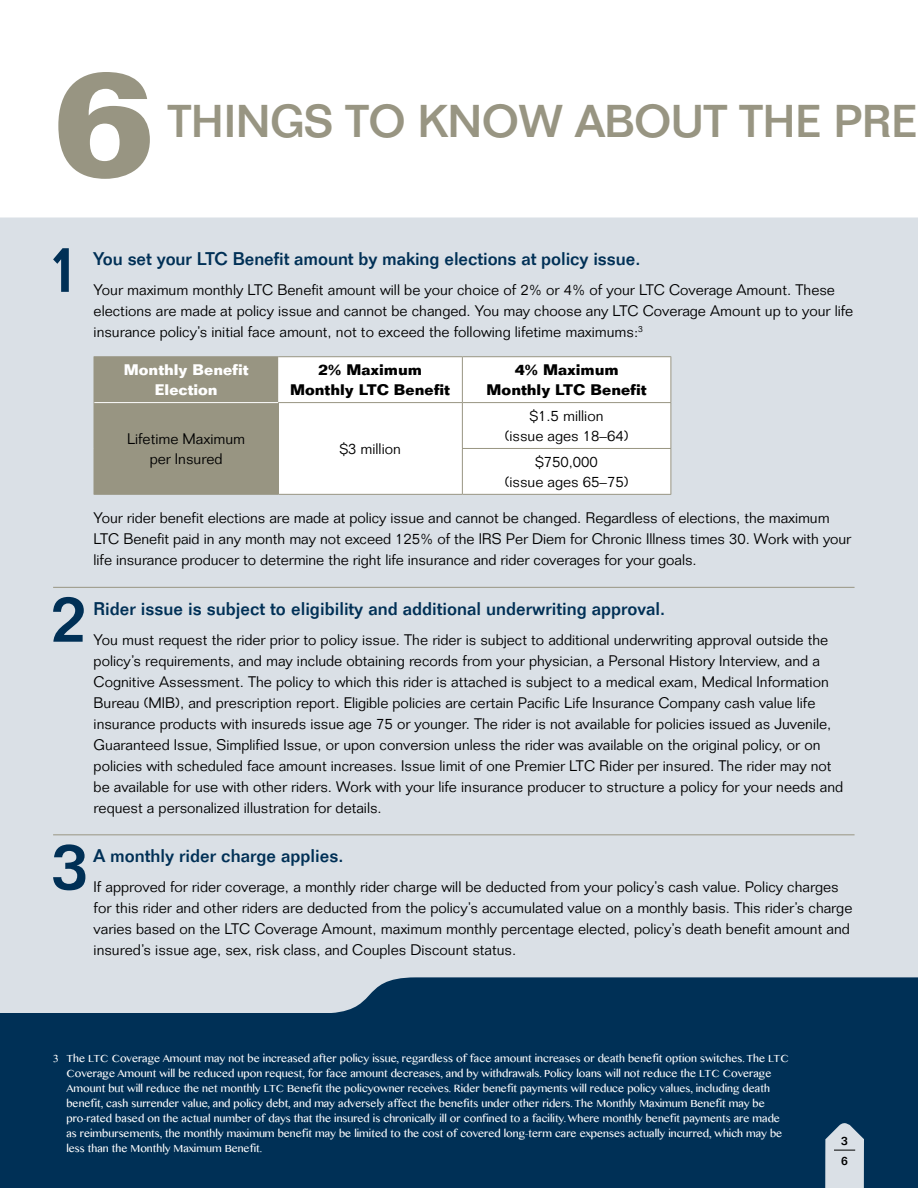
<style>
.page{position:relative;width:918px;height:1188px;background:#fff}
.page>*{position:absolute;margin:0;border:0;box-sizing:border-box;transform-origin:0 0}
.t1{font:700 150px "Folio Std";color:#989582}
.t2{font:500 65.1px "Folio Std";color:#003056}
.t3{font:500 45px "Folio Std";color:#989582}
.t4{font:500 18px "Folio Std";color:#003056}
.t5{font:300 15px/21px "Folio Std";color:#000}
.t6{font:15px/15px "Sinhala MN";color:#fff}
.t7{font:700 15px/19.5px "Folio Std";color:#000;text-align:center}
.t8{font:700 15px/19.5px "Folio Std";color:#fff;text-align:center}
.t9{font:500 12px/20.1px "Folio Std";color:#000}
</style>
<div class="page">
<div style="left:0;top:167px;width:918px;height:859px;background:#dae0e6"></div>
<div style="left:0;top:116px;width:918px;height:65px;background:#fff"></div>
<div style="left:0;top:181px;width:918px;height:37px;background:#fff"></div>
<div style="left:0;top:1014px;width:918px;height:174px;background:#003056"></div>
<svg style="left:320px;top:977px;width:598px;height:37px;background:#133f62"></svg>
<hr style="left:53px;top:587px;width:802px;height:1px;background:#989582">
<hr style="left:53px;top:834px;width:802px;height:1px;background:#989582">
<div style="left:94px;top:357px;width:184px;height:46px;background:#989582"></div>
<div style="left:278px;top:357px;width:393px;height:137px;background:#fff"></div>
<div style="left:94px;top:403px;width:184px;height:91px;background:#989582"></div>
<hr style="left:94px;top:356px;width:184px;height:1px;background:#989582">
<hr style="left:278px;top:356px;width:184px;height:1px;background:#989582">
<hr style="left:462px;top:356px;width:209px;height:1px;background:#989582">
<hr style="left:671px;top:357px;width:1px;height:45px;background:#989582">
<hr style="left:278px;top:402px;width:184px;height:1px;background:#989582">
<hr style="left:462px;top:402px;width:209px;height:1px;background:#989582">
<hr style="left:94px;top:494px;width:184px;height:1px;background:#989582">
<hr style="left:278px;top:494px;width:184px;height:1px;background:#989582">
<hr style="left:462px;top:403px;width:1px;height:45px;background:#989582">
<hr style="left:671px;top:403px;width:1px;height:45px;background:#989582">
<hr style="left:462px;top:448px;width:209px;height:1px;background:#989582">
<hr style="left:462px;top:449px;width:1px;height:45px;background:#989582">
<hr style="left:671px;top:449px;width:1px;height:45px;background:#989582">
<hr style="left:462px;top:494px;width:209px;height:1px;background:#989582">
<hr style="left:94px;top:402px;width:184px;height:1px;background:#fff">
<hr style="left:462px;top:357px;width:1px;height:45px;background:#989582">
<svg style="left:825px;top:1123px;width:39px;height:65px;background:#bec9d3"></svg>
<h1 class="t1" style="left:53px;top:30px;width:102px">6</h1>
<h3 class="t3" style="left:168px;top:94px;width:751px">THINGS TO KNOW ABOUT THE PRE</h3>
<h2 class="t2" style="left:46px;top:230px;width:38px">1</h2>
<p class="t4" style="left:94px;top:248px;width:548px">You set your LTC Benefit amount by making elections at policy issue.</p>
<p class="t5" style="left:94px;top:279px;width:761px">Your maximum monthly LTC Benefit amount will be your choice of 2% or 4% of your LTC Coverage Amount. These elections are made at policy issue and cannot be changed. You may choose any LTC Coverage Amount up to your life insurance policy’s initial face amount, not to exceed the following lifetime maximums:<sup>3</sup></p>
<p class="t8" style="left:124px;top:360px;width:126px">Monthly Benefit<br>Election</p>
<p class="t7" style="left:290px;top:360px;width:162px">2% Maximum<br>Monthly LTC Benefit</p>
<p class="t7" style="left:487px;top:360px;width:162px">4% Maximum<br>Monthly LTC Benefit</p>
<p class="t5" style="left:127px;top:429px;width:120px;line-height:19.5px;text-align:center">Lifetime Maximum per Insured</p>
<p class="t5" style="left:340px;top:438px;width:63px">$3 million</p>
<p class="t5" style="left:505px;top:406px;width:125px;line-height:19.5px;text-align:center">$1.5 million<br>(issue ages 18–64)</p>
<p class="t5" style="left:505px;top:452px;width:125px;line-height:19.5px;text-align:center">$750,000<br>(issue ages 65–75)</p>
<p class="t5" style="left:94px;top:507px;width:759px">Your rider benefit elections are made at policy issue and cannot be changed. Regardless of elections, the maximum<br>LTC Benefit paid in any month may not exceed 125% of the IRS Per Diem for Chronic Illness times 30. Work with your life insurance producer to determine the right life insurance and rider coverages for your goals.</p>
<h2 class="t2" style="left:51px;top:580px;width:38px">2</h2>
<p class="t4" style="left:94px;top:598px;width:573px">Rider issue is subject to eligibility and additional underwriting approval.</p>
<p class="t5" style="left:94px;top:629px;width:751px">You must request the rider prior to policy issue. The rider is subject to additional underwriting approval outside the policy’s requirements, and may include obtaining records from your physician, a Personal History Interview, and a Cognitive Assessment. The policy to which this rider is attached is subject to a medical exam, Medical Information Bureau (MIB), and prescription report. Eligible policies are certain Pacific Life Insurance Company cash value life insurance products with insureds issue age 75 or younger. The rider is not available for policies issued as Juvenile, Guaranteed Issue, Simplified Issue, or upon conversion unless the rider was available on the original policy, or on policies with scheduled face amount increases. Issue limit of one Premier LTC Rider per insured. The rider may not be available for use with other riders. Work with your life insurance producer to structure a policy for your needs and request a personalized illustration for details.</p>
<h2 class="t2" style="left:51px;top:827px;width:38px">3</h2>
<p class="t4" style="left:94px;top:845px;width:251px">A monthly rider charge applies.</p>
<p class="t5" style="left:94px;top:876px;width:760px">If approved for rider coverage, a monthly rider charge will be deducted from your policy’s cash value. Policy charges for this rider and other riders are deducted from the policy’s accumulated value on a monthly basis. This rider’s charge varies based on the LTC Coverage Amount, maximum monthly percentage elected, policy’s death benefit amount and insured’s issue age, sex, risk class, and Couples Discount status.</p>
<p class="t6" style="left:66px;top:1051px;width:724px;text-indent:-14px">3 The LTC Coverage Amount may not be increased after policy issue, regardless of face amount increases or death benefit option switches. The LTC Coverage Amount will be reduced upon request, for face amount decreases, and by withdrawals. Policy loans will not reduce the LTC Coverage Amount but will reduce the net monthly LTC Benefit the policyowner receives. Rider benefit payments will reduce policy values, including death benefit, cash surrender value, and policy debt, and may adversely affect the benefits under other riders. The Monthly Maximum Benefit may be pro-rated based on the actual number of days that the insured is chronically ill or confined to a facility. Where monthly benefit payments are made as reimbursements, the monthly maximum benefit may be limited to the cost of covered long-term care expenses actually incurred, which may be less than the Monthly Maximum Benefit.</p>
<p class="t9" style="left:841px;top:1130px;width:8px">3<br>6</p>
</div>
